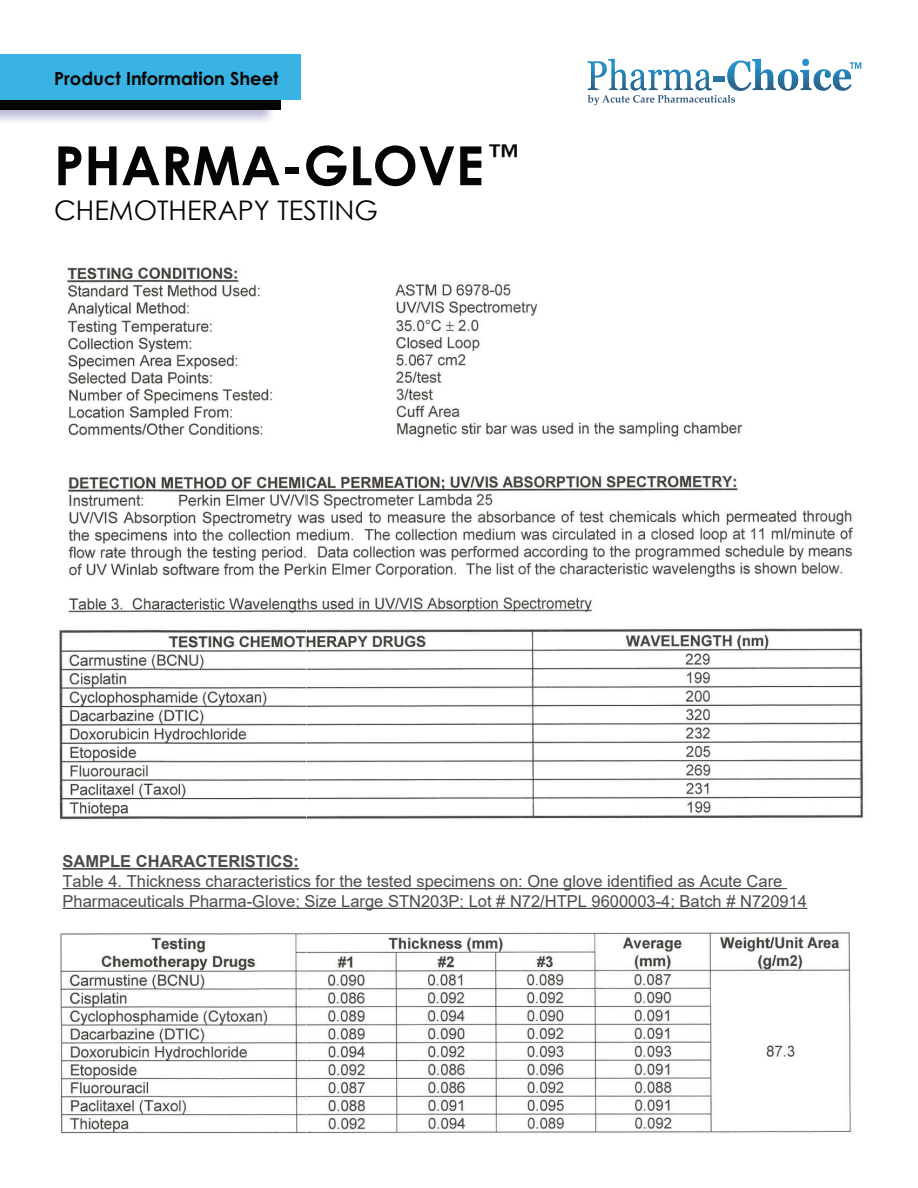
<style>
.page{position:relative;width:918px;height:1188px;background:#fff}
.page>*{position:absolute;margin:0;border:0;box-sizing:border-box;transform-origin:0 0}
.t1{font:700 54px "Century Gothic";color:#050504}
.t2{font:27px "Century Gothic";color:#050504}
.t3{font:700 18px "Century Gothic";color:#050504}
.t4{font:16.5px/19.8px "Arial";color:#4c4b49}
.t5{font:700 16.5px "Arial";color:#4c4b49}
</style>
<div class="page">
<svg style="left:587px;top:59px;width:274px;height:46px"></svg>
<img style="left:753px;top:69px;width:23px;height:21px">
<img style="left:778px;top:69px;width:20px;height:22px">
<img style="left:800px;top:70px;width:12px;height:20px">
<img style="left:814px;top:69px;width:38px;height:22px">
<img style="left:833px;top:76px;width:19px;height:13px">
<div style="left:0;top:67px;width:281px;height:43px;background:#050504"></div>
<div style="left:0;top:54px;width:300px;height:45px;background:#38b3e4"></div>
<img style="left:59px;top:267px;width:805px;height:553px">
<img style="left:59px;top:932px;width:792px;height:202px">
<hr style="left:63px;top:868px;width:236px;height:2px;background:#4c4b49">
<hr style="left:63px;top:888px;width:724px;height:1px;background:#4c4b49">
<hr style="left:63px;top:908px;width:744px;height:1px;background:#4c4b49">
<p class="t3" style="left:54px;top:67px;width:226px">Product Information Sheet</p>
<h1 class="t1" style="left:54px;top:131px;width:467px">PHARMA-GLOVE<sup>™</sup></h1>
<h2 class="t2" style="left:54px;top:193px;width:325px">CHEMOTHERAPY TESTING</h2>
<p class="t5" style="left:63px;top:852px;width:238px">SAMPLE CHARACTERISTICS:</p>
<p class="t4" style="left:63px;top:871px;width:746px">Table 4. Thickness characteristics for the tested specimens on: One glove identified as Acute Care<br>Pharmaceuticals Pharma-Glove; Size Large STN203P; Lot # N72/HTPL 9600003-4; Batch # N720914</p>
</div>
